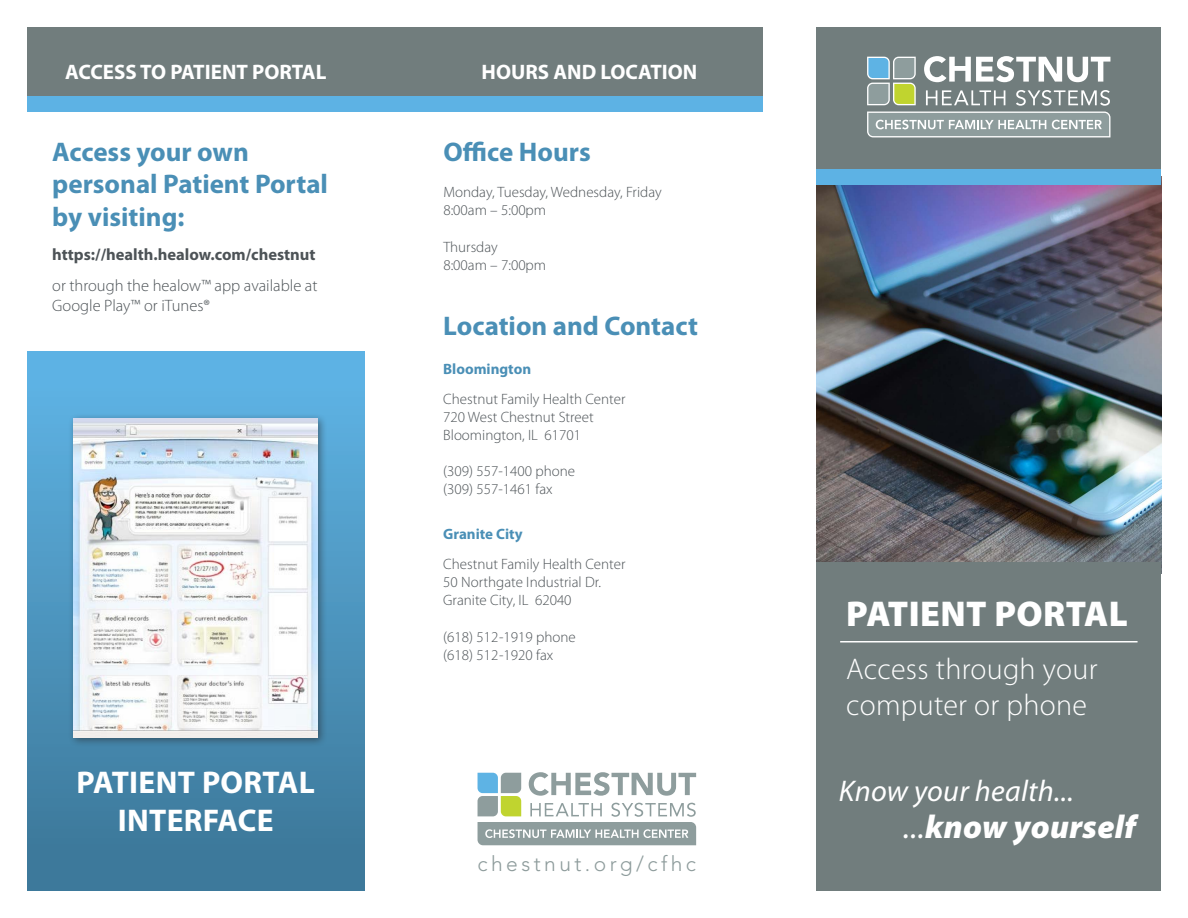
<style>
.page{position:relative;width:1188px;height:918px;background:#fff}
.page>*{position:absolute;margin:0;border:0;box-sizing:border-box;transform-origin:0 0}
.t1{font:900 36px "Myriad Pro";letter-spacing:.01em;color:#fff}
.t2{font:italic 900 33px "Myriad Pro";letter-spacing:.01em;color:#fff}
.t3{font:700 31.5px "Myriad Pro";letter-spacing:.01em;color:#fff}
.t4{font:300 30px/36px "Myriad Pro";letter-spacing:.01em;color:#fff}
.t5{font:italic 30px "Myriad Pro";letter-spacing:.01em;color:#fff}
.t6{font:700 27px/32.4px "Myriad Pro";color:#4a8fb6}
.t7{font:700 21px "Myriad Pro";color:#fff}
.t8{font:300 21px "Avenir";letter-spacing:.165em;color:#8e9c9c}
.t9{font:300 16.5px/19.8px "Myriad Pro";color:#4d5357}
.t10{font:700 16.5px "Myriad Pro";color:#4d5357}
.t11{font:300 15px "Myriad Pro";color:#4d5357}
.t12{font:700 15px "Myriad Pro";color:#4a8fb6}
.s1{font-weight:400}
</style>
<div class="page">
<div style="left:27px;top:27px;width:736px;height:72px;background:#717d7d"></div>
<div style="left:27px;top:96px;width:736px;height:15px;background:#5db2e4"></div>
<img style="left:816px;top:184px;width:345px;height:379px">
<div style="left:816px;top:27px;width:345px;height:150px;background:#717d7d"></div>
<div style="left:816px;top:563px;width:345px;height:328px;background:#717d7d"></div>
<div style="left:816px;top:169px;width:345px;height:15px;background:#5db2e4"></div>
<div style="left:27px;top:351px;width:337px;height:540px;background:linear-gradient(to bottom,#5fb5e7,#3b7596)"></div>
<svg style="left:924px;top:56px;width:186px;height:26px"></svg>
<svg style="left:926px;top:90px;width:79px;height:15px"></svg>
<svg style="left:1016px;top:90px;width:94px;height:16px"></svg>
<svg style="left:867px;top:57px;width:49px;height:48px;background:#9db5a2"></svg>
<svg style="left:867px;top:112px;width:243px;height:25px;background:#a6b1b1"></svg>
<svg style="left:478px;top:772px;width:218px;height:73px"></svg>
<div style="left:69px;top:414px;width:259px;height:333px;background:#231f20;opacity:.5"></div>
<img style="left:74px;top:419px;width:244px;height:318px">
<hr style="left:840px;top:641px;width:298px;height:1px;background:#fff">
<p class="t7" style="left:65px;top:61px;width:263px">ACCESS TO PATIENT PORTAL</p>
<p class="t7" style="left:482px;top:61px;width:217px">HOURS AND LOCATION</p>
<p class="t6" style="left:52px;top:136px;width:277px">Access your own personal Patient Portal by visiting:</p>
<p class="t10" style="left:52px;top:245px;width:265px">https://health.healow.com/chestnut</p>
<p class="t9" style="left:52px;top:276px;width:267px">or through the healow™ app available at<br>Google Play™ or iTunes®</p>
<p class="t3" style="left:77px;top:765px;width:240px">PATIENT PORTAL</p>
<p class="t3" style="left:118px;top:803px;width:157px">INTERFACE</p>
<p class="t6" style="left:443px;top:136px;width:149px">Office Hours</p>
<p class="t11" style="left:443px;top:184px;width:220px">Monday, Tuesday, Wednesday, Friday</p>
<p class="t11" style="left:443px;top:202px;width:104px">8:00am – 5:00pm</p>
<p class="t11" style="left:443px;top:238px;width:56px">Thursday</p>
<p class="t11" style="left:443px;top:256px;width:104px">8:00am – 7:00pm</p>
<p class="t6" style="left:443px;top:310px;width:256px">Location and Contact</p>
<p class="t12" style="left:443px;top:360px;width:89px">Bloomington</p>
<p class="t11" style="left:443px;top:390px;width:184px">Chestnut Family Health Center</p>
<p class="t11" style="left:443px;top:408px;width:152px">720 West Chestnut Street</p>
<p class="t11" style="left:443px;top:426px;width:139px">Bloomington, IL 61701</p>
<p class="t11" style="left:443px;top:463px;width:133px">(309) 557-1400 phone</p>
<p class="t11" style="left:443px;top:481px;width:111px">(309) 557-1461 fax</p>
<p class="t12" style="left:443px;top:526px;width:81px">Granite City</p>
<p class="t11" style="left:443px;top:556px;width:184px">Chestnut Family Health Center</p>
<p class="t11" style="left:443px;top:574px;width:159px">50 Northgate Industrial Dr.</p>
<p class="t11" style="left:443px;top:592px;width:130px">Granite City, IL 62040</p>
<p class="t11" style="left:443px;top:629px;width:134px">(618) 512-1919 phone</p>
<p class="t11" style="left:443px;top:647px;width:112px">(618) 512-1920 fax</p>
<p class="t8" style="left:478px;top:851px;width:220px">chestnut.org/cfhc</p>
<p class="t1" style="left:846px;top:594px;width:283px">PATIENT PORTAL</p>
<p class="t4" style="left:846px;top:652px;width:253px">Access through your computer or phone</p>
<p class="t5" style="left:839px;top:774px;width:237px">Know your health...</p>
<p class="t2" style="left:903px;top:808px;width:234px"><span class="s1">...</span>know yourself</p>
</div>
